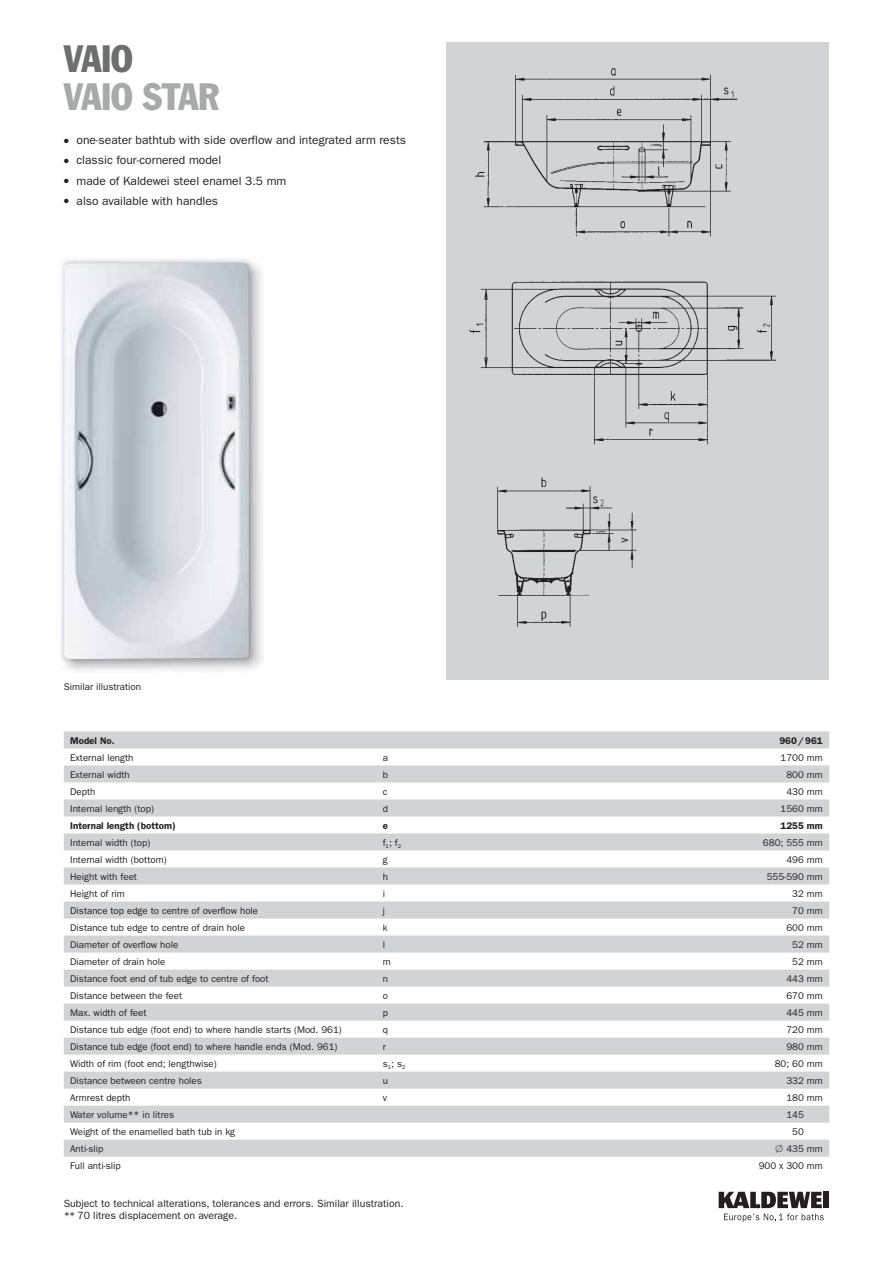
<style>
.page{position:relative;width:893px;height:1263px;background:#fff}
.page>*{position:absolute;margin:0;border:0;box-sizing:border-box;transform-origin:0 0}
.t1{font:condensed 37.5px "Franklin Gothic";letter-spacing:-.01em;color:#a7a9ac}
.t2{font:condensed 37.5px "Franklin Gothic";color:#6d6e70}
.t3{font:12px "Franklin Gothic";color:#231f20}
.t4{font:10.5px/12px "Franklin Gothic";color:#231f20}
.t5{font:9.75px "Franklin Gothic";color:#231f20}
.t6{font:600 9.75px "Franklin Gothic";color:#231f20}
.s1{font-family:"European Pi Three";font-size:9.3px}
.s2{color:#fff}
.s3{font-family:"European Pi Two"}
</style>
<div class="page">
<img style="left:59px;top:258px;width:196px;height:407px">
<img style="left:64px;top:262px;width:186px;height:398px">
<div style="left:824px;top:1192px;width:5px;height:16px;background:#231f20"></div>
<svg style="left:719px;top:1192px;width:105px;height:30px"></svg>
<div style="left:446px;top:43px;width:383px;height:637px;background:#d1d3d4"></div>
<svg style="left:64px;top:731px;width:765px;height:426px"></svg>
<img style="left:469px;top:281px;width:307px;height:164px">
<img style="left:475px;top:68px;width:263px;height:169px">
<img style="left:497px;top:477px;width:140px;height:150px">
<h1 class="t2" style="left:64px;top:46px;width:71px">VAIO</h1>
<h1 class="t1" style="left:64px;top:83px;width:157px">VAIO STAR</h1>
<p class="t3" style="left:64px;top:136px;width:344px"><span class="s1">-</span> one-seater bathtub with side overflow and integrated arm rests</p>
<p class="t3" style="left:64px;top:156px;width:159px"><span class="s1">-</span> classic four-cornered model</p>
<p class="t3" style="left:64px;top:176px;width:224px"><span class="s1">-</span> made of Kaldewei steel enamel 3.5 mm</p>
<p class="t3" style="left:64px;top:197px;width:156px"><span class="s1">-</span> also available with handles</p>
<p class="t5" style="left:64px;top:683px;width:79px">Similar illustration</p>
<p class="t6" style="left:70px;top:737px;width:46px">Model No.</p>
<p class="t6" style="left:779px;top:737px;width:45px">960 / 961</p>
<p class="t5" style="left:70px;top:754px;width:65px">External length</p>
<p class="t5" style="left:383px;top:754px;width:7px">a</p>
<p class="t5" style="left:780px;top:754px;width:44px">1700 mm</p>
<p class="t5" style="left:70px;top:771px;width:61px">External width</p>
<p class="t5" style="left:383px;top:771px;width:7px">b</p>
<p class="t5" style="left:786px;top:771px;width:38px">800 mm</p>
<p class="t5" style="left:70px;top:788px;width:27px">Depth</p>
<p class="t5" style="left:383px;top:788px;width:6px">c</p>
<p class="t5" style="left:786px;top:788px;width:38px">430 mm</p>
<p class="t5" style="left:70px;top:805px;width:85px">Internal length (top)</p>
<p class="t5" style="left:383px;top:805px;width:7px">d</p>
<p class="t5" style="left:780px;top:805px;width:44px">1560 mm</p>
<p class="t6" style="left:70px;top:822px;width:107px">Internal length (bottom)</p>
<p class="t6" style="left:383px;top:822px;width:7px">e</p>
<p class="t6" style="left:780px;top:822px;width:44px">1255 mm</p>
<p class="t5" style="left:70px;top:839px;width:82px">Internal width (top)</p>
<p class="t5" style="left:383px;top:839px;width:20px">f<sub>1</sub>; f<sub>2</sub></p>
<p class="t5" style="left:763px;top:839px;width:61px">680; 555 mm</p>
<p class="t5" style="left:70px;top:856px;width:98px">Internal width (bottom)</p>
<p class="t5" style="left:383px;top:856px;width:6px">g</p>
<p class="t5" style="left:786px;top:856px;width:38px">496 mm</p>
<p class="t5" style="left:70px;top:873px;width:68px">Height with feet</p>
<p class="t5" style="left:383px;top:873px;width:7px">h</p>
<p class="t5" style="left:767px;top:873px;width:58px">555-590 mm</p>
<p class="t5" style="left:70px;top:890px;width:56px">Height of rim</p>
<p class="t5" style="left:383px;top:890px;width:4px">i</p>
<p class="t5" style="left:792px;top:890px;width:32px">32 mm</p>
<p class="t5" style="left:70px;top:907px;width:190px">Distance top edge to centre of overflow hole</p>
<p class="t5" style="left:383px;top:907px;width:4px">j</p>
<p class="t5" style="left:792px;top:907px;width:32px">70 mm</p>
<p class="t5" style="left:70px;top:924px;width:176px">Distance tub edge to centre of drain hole</p>
<p class="t5" style="left:383px;top:924px;width:6px">k</p>
<p class="t5" style="left:786px;top:924px;width:38px">600 mm</p>
<p class="t5" style="left:70px;top:941px;width:110px">Diameter of overflow hole</p>
<p class="t5" style="left:383px;top:941px;width:4px">l</p>
<p class="t5" style="left:792px;top:941px;width:32px">52 mm</p>
<p class="t5" style="left:70px;top:958px;width:97px">Diameter of drain hole</p>
<p class="t5" style="left:383px;top:958px;width:9px">m</p>
<p class="t5" style="left:792px;top:958px;width:32px">52 mm</p>
<p class="t5" style="left:70px;top:975px;width:200px">Distance foot end of tub edge to centre of foot</p>
<p class="t5" style="left:383px;top:975px;width:7px">n</p>
<p class="t5" style="left:786px;top:975px;width:38px">443 mm</p>
<p class="t5" style="left:70px;top:992px;width:114px">Distance between the feet</p>
<p class="t5" style="left:383px;top:992px;width:7px">o</p>
<p class="t5" style="left:786px;top:992px;width:38px">670 mm</p>
<p class="t5" style="left:70px;top:1009px;width:78px">Max. width of feet</p>
<p class="t5" style="left:383px;top:1009px;width:7px">p</p>
<p class="t5" style="left:786px;top:1009px;width:38px">445 mm</p>
<p class="t5" style="left:70px;top:1026px;width:273px">Distance tub edge (foot end) to where handle starts (Mod. 961)</p>
<p class="t5" style="left:383px;top:1026px;width:7px">q</p>
<p class="t5" style="left:786px;top:1026px;width:38px">720 mm</p>
<p class="t5" style="left:70px;top:1043px;width:269px">Distance tub edge (foot end) to where handle ends (Mod. 961)</p>
<p class="t5" style="left:383px;top:1043px;width:5px">r</p>
<p class="t5" style="left:786px;top:1043px;width:38px">980 mm</p>
<p class="t5" style="left:70px;top:1060px;width:148px">Width of rim (foot end; lengthwise)</p>
<p class="t5" style="left:383px;top:1060px;width:24px">s<sub>1</sub>; s<sub>2</sub></p>
<p class="t5" style="left:775px;top:1060px;width:50px">80; 60 mm</p>
<p class="t5" style="left:70px;top:1077px;width:133px">Distance between centre holes</p>
<p class="t5" style="left:383px;top:1077px;width:7px">u</p>
<p class="t5" style="left:786px;top:1077px;width:38px">332 mm</p>
<p class="t5" style="left:70px;top:1094px;width:62px">Armrest depth</p>
<p class="t5" style="left:383px;top:1094px;width:6px">v</p>
<p class="t5" style="left:786px;top:1094px;width:38px">180 mm</p>
<p class="t5" style="left:70px;top:1111px;width:105px">Water volume** in litres</p>
<p class="t5" style="left:786px;top:1111px;width:19px">145</p>
<p class="t5" style="left:70px;top:1128px;width:166px">Weight of the enamelled bath tub in kg</p>
<p class="t5" style="left:792px;top:1128px;width:32px">50 <span class="s2">mm</span></p>
<p class="t5" style="left:70px;top:1145px;width:35px">Anti-slip</p>
<p class="t5" style="left:775px;top:1145px;width:49px"><span class="s3">-</span> 435 mm</p>
<p class="t5" style="left:70px;top:1162px;width:52px">Full anti-slip</p>
<p class="t5" style="left:759px;top:1162px;width:66px">900 x 300 mm</p>
<p class="t4" style="left:64px;top:1198px;width:341px">Subject to technical alterations, tolerances and errors. Similar illustration. ** 70 litres displacement on average.</p>
</div>
